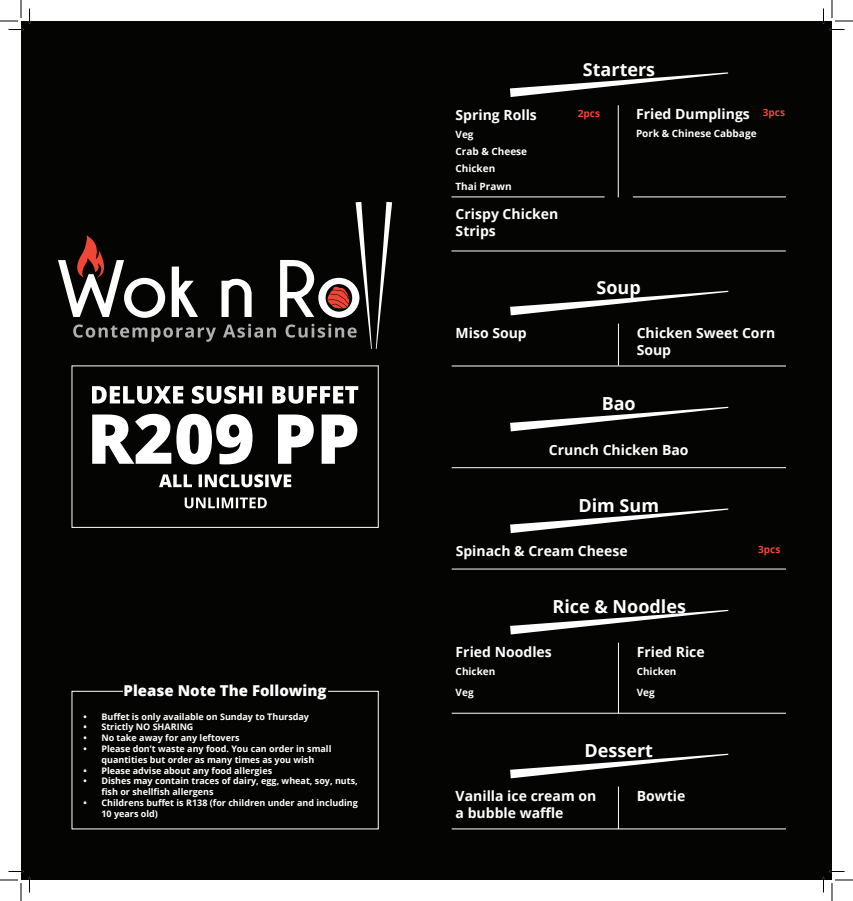
<style>
.page{position:relative;width:853px;height:901px;background:#fff}
.page>*{position:absolute;margin:0;border:0;box-sizing:border-box;transform-origin:0 0}
.t1{font:800 68.9px "Open Sans";color:#fff}
.t2{font:700 18px "Open Sans";color:#fff}
.t3{font:800 15px "Open Sans";color:#fff}
.t4{font:700 14px/16.8px "Open Sans";color:#fff}
.t5{font:700 10px/17.3px "Open Sans";color:#fff}
.t6{font:700 10px "Open Sans";color:#ef4637}
.t7{font:700 9px/10.8px "Open Sans";color:#fff}
</style>
<div class="page">
<div style="left:21px;top:21px;width:811px;height:859px;background:#040503"></div>
<div style="left:71px;top:691px;width:308px;height:138px;border:1px solid #fff"></div>
<svg style="left:58px;top:202px;width:334px;height:147px"></svg>
<svg style="left:510px;top:610px;width:218px;height:24px"></svg>
<hr style="left:618px;top:643px;width:1px;height:70px;background:#fff">
<hr style="left:452px;top:713px;width:334px;height:1px;background:#fff">
<div style="left:123px;top:685px;width:204px;height:22px;background:#040503"></div>
<svg style="left:185px;top:497px;width:82px;height:11px"></svg>
<svg style="left:510px;top:291px;width:218px;height:24px"></svg>
<hr style="left:452px;top:365px;width:334px;height:1px;background:#fff">
<hr style="left:618px;top:324px;width:1px;height:41px;background:#fff">
<hr style="left:452px;top:467px;width:334px;height:1px;background:#fff">
<svg style="left:510px;top:407px;width:218px;height:24px"></svg>
<svg style="left:510px;top:754px;width:218px;height:24px"></svg>
<hr style="left:618px;top:786px;width:1px;height:43px;background:#fff">
<hr style="left:452px;top:828px;width:334px;height:1px;background:#fff">
<hr style="left:452px;top:568px;width:334px;height:1px;background:#fff">
<svg style="left:510px;top:508px;width:218px;height:25px"></svg>
<svg style="left:510px;top:72px;width:218px;height:25px"></svg>
<hr style="left:618px;top:105px;width:1px;height:92px;background:#fff">
<hr style="left:451px;top:196px;width:153px;height:1px;background:#fff">
<hr style="left:451px;top:250px;width:335px;height:1px;background:#fff">
<hr style="left:633px;top:196px;width:153px;height:1px;background:#fff">
<svg style="left:92px;top:386px;width:266px;height:18px"></svg>
<svg style="left:159px;top:474px;width:132px;height:13px"></svg>
<div style="left:71px;top:365px;width:308px;height:163px;border:1px solid #fff"></div>
<svg style="left:0;top:0;width:30px;height:30px"></svg>
<svg style="left:0;top:871px;width:30px;height:30px"></svg>
<svg style="left:823px;top:0;width:30px;height:30px"></svg>
<svg style="left:823px;top:871px;width:30px;height:30px"></svg>
<h2 class="t2" style="left:583px;top:56px;width:74px">Starters</h2>
<h3 class="t4" style="left:455px;top:106px;width:83px">Spring Rolls</h3>
<p class="t6" style="left:578px;top:106px;width:24px">2pcs</p>
<p class="t5" style="left:455px;top:125px;width:73px">Veg<br>Crab &amp; Cheese<br>Chicken<br>Thai Prawn</p>
<h3 class="t4" style="left:455px;top:205px;width:104px">Crispy Chicken<br>Strips</h3>
<h3 class="t4" style="left:636px;top:105px;width:150px">Fried Dumplings <sup>3pcs</sup></h3>
<p class="t5" style="left:636px;top:124px;width:122px">Pork &amp; Chinese Cabbage</p>
<h1 class="t1" style="left:87px;top:386px;width:274px">R209 PP</h1>
<h3 class="t4" style="left:455px;top:324px;width:73px">Miso Soup</h3>
<h2 class="t2" style="left:596px;top:275px;width:46px">Soup</h2>
<h3 class="t4" style="left:636px;top:324px;width:140px">Chicken Sweet Corn<br>Soup</h3>
<h2 class="t2" style="left:601px;top:391px;width:36px">Bao</h2>
<h3 class="t4" style="left:549px;top:441px;width:141px">Crunch Chicken Bao</h3>
<h2 class="t2" style="left:578px;top:492px;width:82px">Dim Sum</h2>
<h3 class="t4" style="left:456px;top:542px;width:173px">Spinach &amp; Cream Cheese</h3>
<p class="t6" style="left:758px;top:542px;width:24px">3pcs</p>
<h2 class="t2" style="left:552px;top:594px;width:135px">Rice &amp; Noodles</h2>
<h3 class="t4" style="left:455px;top:643px;width:98px">Fried Noodles</h3>
<p class="t5" style="left:455px;top:661px;width:41px;line-height:20.9px">Chicken<br>Veg</p>
<h3 class="t4" style="left:636px;top:643px;width:70px">Fried Rice</h3>
<p class="t5" style="left:636px;top:663px;width:41px">Chicken</p>
<h3 class="t3" style="left:124px;top:679px;width:204px">Please Note The Following</h3>
<p class="t5" style="left:636px;top:684px;width:20px">Veg</p>
<p class="t7" style="left:83px;top:711px;width:227px">• Buffet is only available on Sunday to Thursday</p>
<p class="t7" style="left:83px;top:721px;width:112px">• Strictly NO SHARING</p>
<p class="t7" style="left:83px;top:732px;width:158px">• No take away for any leftovers</p>
<p class="t7" style="left:83px;top:743px;width:249px;text-align:center">• Please don’t waste any food. You can order in small quantities but order as many times as you wish</p>
<p class="t7" style="left:83px;top:765px;width:190px">• Please advise about any food allergies</p>
<p class="t7" style="left:101px;top:775px;width:258px;text-indent:-18px">• Dishes may contain traces of dairy, egg, wheat, soy, nuts, fish or shellfish allergens</p>
<p class="t7" style="left:101px;top:797px;width:258px;text-indent:-18px">• Childrens buffet is R138 (for children under and including<br>10 years old)</p>
<h2 class="t2" style="left:584px;top:738px;width:70px">Dessert</h2>
<h3 class="t4" style="left:455px;top:787px;width:142px">Vanilla ice cream on a bubble waffle</h3>
<h3 class="t4" style="left:636px;top:787px;width:50px">Bowtie</h3>
</div>
